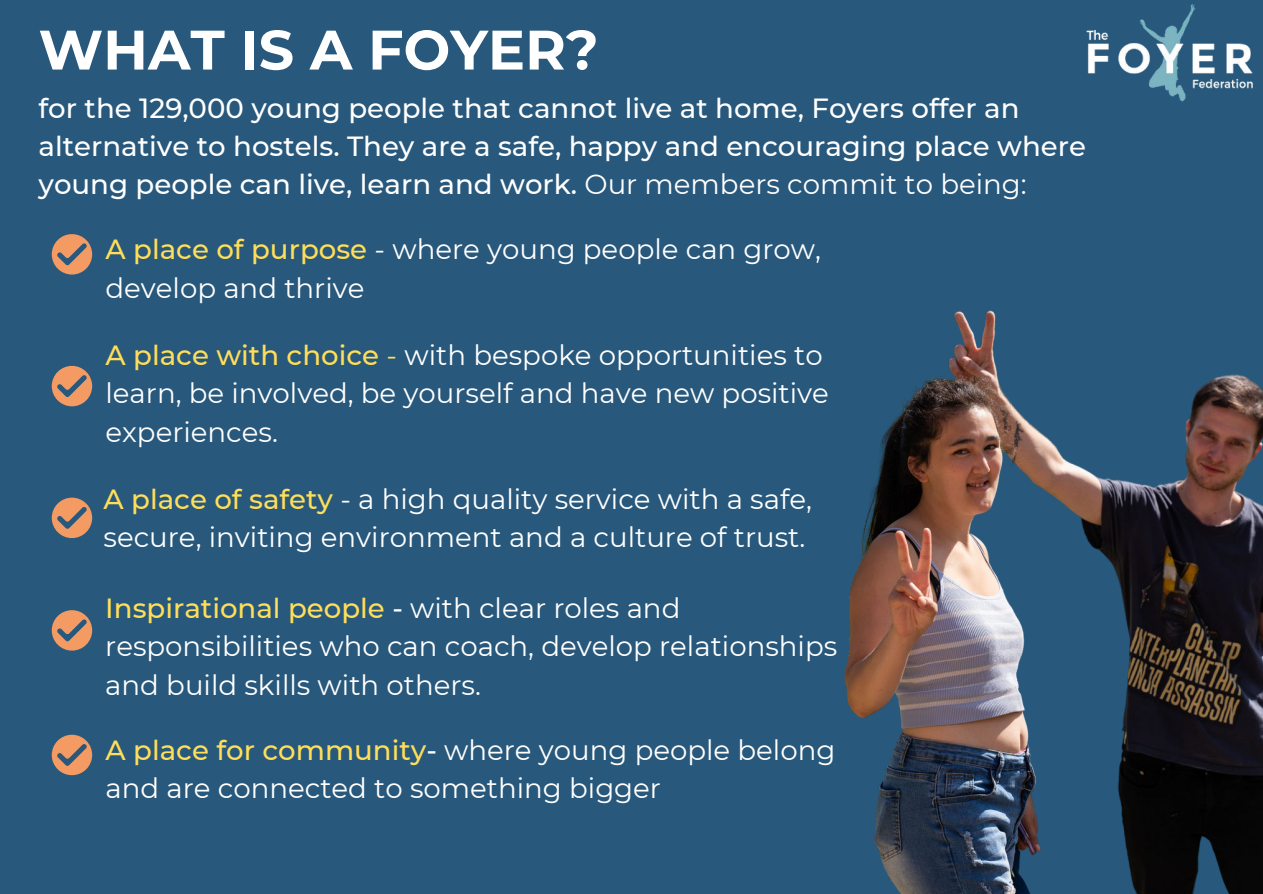
<style>
.page{position:relative;width:1263px;height:894px;background:#fff}
.page>*{position:absolute;margin:0;border:0;box-sizing:border-box;transform-origin:0 0}
.t1{font:700 55.5px "Montserrat";color:#fff}
.t2{font:27.6px/38.2px "Montserrat";color:#fff}
.t3{font:500 27.6px/38.2px "Montserrat";color:#fff}
.s1{font-weight:400}
.s2{font-weight:500;color:#ffde59}
.s3{color:#ffde59}
.s4{font-weight:500}
</style>
<div class="page">
<div style="left:0;top:0;width:1263px;height:893px;background:#28587b"></div>
<svg style="left:52px;top:234px;width:40px;height:40px"></svg>
<svg style="left:52px;top:366px;width:40px;height:40px"></svg>
<svg style="left:52px;top:497px;width:40px;height:41px"></svg>
<svg style="left:52px;top:610px;width:40px;height:40px"></svg>
<img style="left:1086px;top:4px;width:167px;height:98px">
<svg style="left:52px;top:734px;width:40px;height:41px"></svg>
<img style="left:844px;top:310px;width:419px;height:583px">
<h1 class="t1" style="left:39px;top:10px;width:561px">WHAT IS A FOYER?</h1>
<p class="t3" style="left:39px;top:87px;width:1049px">for the 129,000 young people that cannot live at home, Foyers offer an alternative to hostels. They are a safe, happy and encouraging place where young people can live, learn and work. <span class="s1">Our members commit to being:</span></p>
<p class="t2" style="left:106px;top:229px;width:717px"><span class="s2">A place of purpose</span> - where young people can grow, develop and thrive</p>
<p class="t2" style="left:106px;top:335px;width:725px"><span class="s2">A place with choice</span> <span class="s3">-</span> with bespoke opportunities to learn, be involved, be yourself and have new positive experiences.</p>
<p class="t2" style="left:104px;top:479px;width:710px"><span class="s2">A place of safety</span> - a high quality service with a safe, secure, inviting environment and a culture of trust.</p>
<p class="t2" style="left:105px;top:588px;width:733px"><span class="s2">Inspirational people</span> <span class="s4">-</span> with clear roles and responsibilities who can coach, develop relationships and build skills with others.</p>
<p class="t2" style="left:106px;top:730px;width:731px"><span class="s2">A place for community</span><span class="s4">-</span> where young people belong and are connected to something bigger</p>
</div>
